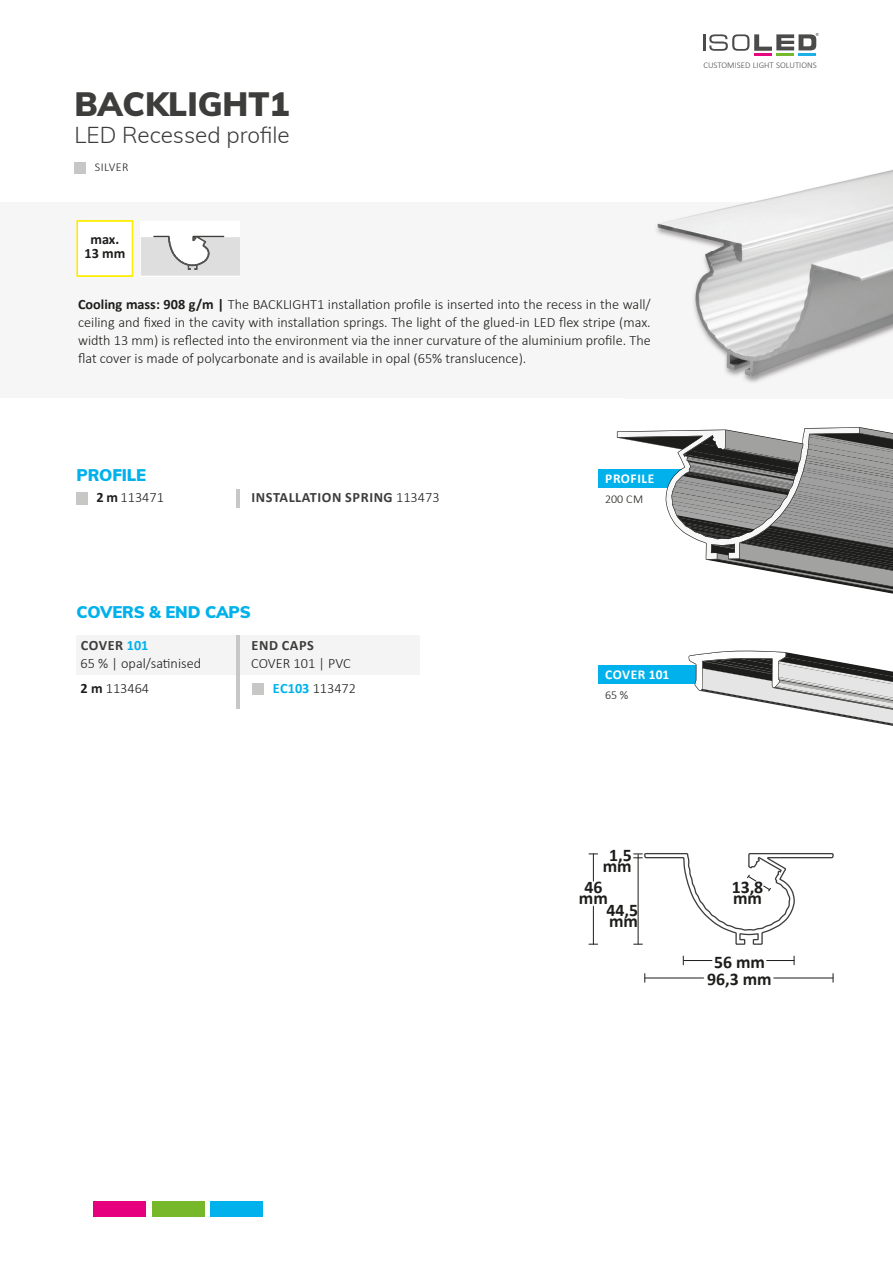
<style>
.page{position:relative;width:893px;height:1263px;background:#fff}
.page>*{position:absolute;margin:0;border:0;box-sizing:border-box;transform-origin:0 0}
.t1{font:900 33px "Muli";color:#3d3d3c}
.t2{font:300 22.5px "Muli";color:#3d3d3c}
.t3{font:700 17.85px "Calibri";color:#1d1d1b}
.t4{font:900 16.5px "Muli";letter-spacing:-.01em;color:#00b1eb}
.t5{font:300 14.25px/18px "Calibri";color:#1d1d1b}
.t6{font:700 14.25px "Calibri";letter-spacing:.04em;color:#3d3d3c}
.t7{font:700 14.25px/13.5px "Calibri";color:#1d1d1b;text-align:center}
.t8{font:700 13.5px "Calibri";letter-spacing:.04em;color:#fff}
.t9{font:300 12px "Calibri";letter-spacing:.04em;color:#1d1d1b}
.t10{font:300 8.85px "Calibri";color:#4b4b4a}
.s1{font-weight:700}
.s2{font-weight:300;color:#1d1d1b}
.s3{font-weight:700;color:#3d3d3c}
.s4{font-weight:700;color:#00b1eb}
</style>
<div class="page">
<div style="left:1px;top:202px;width:892px;height:196px;background:#f6f6f6"></div>
<img style="left:656px;top:170px;width:237px;height:213px">
<svg style="left:703px;top:33px;width:116px;height:23px"></svg>
<div style="left:94px;top:1201px;width:52px;height:15px;background:#e6007e"></div>
<div style="left:210px;top:1201px;width:53px;height:15px;background:#00b1eb"></div>
<div style="left:152px;top:1201px;width:52px;height:15px;background:#76b82a"></div>
<div style="left:598px;top:469px;width:151px;height:19px;background:#00b1eb"></div>
<div style="left:598px;top:666px;width:151px;height:18px;background:#00b1eb"></div>
<img style="left:77px;top:220px;width:56px;height:57px">
<img style="left:76px;top:226px;width:58px;height:44px">
<img style="left:77px;top:226px;width:56px;height:44px">
<div style="left:75px;top:162px;width:11px;height:12px;background:#c7c7c6"></div>
<svg style="left:617px;top:427px;width:276px;height:167px"></svg>
<svg style="left:688px;top:651px;width:205px;height:75px"></svg>
<div style="left:77px;top:635px;width:343px;height:40px;background:#f4f4f4"></div>
<hr style="left:236px;top:635px;width:3px;height:73px;background:#c7c7c6">
<hr style="left:236px;top:489px;width:3px;height:18px;background:#c7c7c6">
<div style="left:252px;top:683px;width:12px;height:12px;background:#c7c7c6"></div>
<div style="left:77px;top:492px;width:11px;height:13px;background:#c7c7c6"></div>
<hr style="left:593px;top:906px;width:1px;height:38px;background:#1d1d1b">
<svg style="left:589px;top:853px;width:9px;height:28px"></svg>
<svg style="left:634px;top:853px;width:200px;height:129px"></svg>
<div style="left:141px;top:221px;width:99px;height:55px;background:#fff"></div>
<svg style="left:141px;top:236px;width:99px;height:40px"></svg>
<h1 class="t1" style="left:74px;top:80px;width:216px">BACKLIGHT1</h1>
<h2 class="t2" style="left:74px;top:119px;width:217px">LED Recessed profile</h2>
<p class="t9" style="left:95px;top:160px;width:35px">SILVER</p>
<p class="t7" style="left:84px;top:232px;width:42px">max.<br>13 mm</p>
<p class="t5" style="left:78px;top:295px;width:574px;text-align:justify"><span class="s1">Cooling mass: 908 g/m |</span> The BACKLIGHT1 installation profile is inserted into the recess in the wall/ ceiling and fixed in the cavity with installation springs. The light of the glued-in LED flex stripe (max. width 13 mm) is reflected into the environment via the inner curvature of the aluminium profile. The flat cover is made of polycarbonate and is available in opal (65% translucence).</p>
<p class="t4" style="left:77px;top:463px;width:71px">PROFILE</p>
<p class="t5" style="left:97px;top:488px;width:69px"><span class="s1">2 m</span> 113471</p>
<p class="t6" style="left:252px;top:487px;width:189px">INSTALLATION SPRING <span class="s2">113473</span></p>
<p class="t8" style="left:605px;top:469px;width:51px">PROFILE</p>
<p class="t9" style="left:605px;top:491px;width:40px">200 CM</p>
<p class="t10" style="left:703px;top:60px;width:115px">CUSTOMISED LIGHT SOLUTIONS</p>
<p class="t4" style="left:77px;top:600px;width:176px">COVERS &amp; END CAPS</p>
<p class="t5" style="left:81px;top:636px;width:122px"><span class="s3">COVER</span> <span class="s4">101<br></span>65 % | opal/satinised</p>
<p class="t5" style="left:81px;top:679px;width:70px"><span class="s1">2 m</span> 113464</p>
<p class="t6" style="left:252px;top:635px;width:64px">END CAPS</p>
<p class="t5" style="left:273px;top:651px;width:85px;line-height:25px;text-indent:-21px">COVER 101 | PVC<br><span class="s4">EC103</span> 113472</p>
<p class="t8" style="left:605px;top:665px;width:66px">COVER 101</p>
<p class="t9" style="left:605px;top:688px;width:25px">65 %</p>
<p class="t3" style="left:609px;top:842px;width:24px">1,5</p>
<p class="t3" style="left:603px;top:853px;width:30px">mm</p>
<p class="t3" style="left:606px;top:897px;width:33px">44,5</p>
<p class="t3" style="left:609px;top:908px;width:30px">mm</p>
<p class="t3" style="left:584px;top:875px;width:20px">46</p>
<p class="t3" style="left:579px;top:886px;width:30px">mm</p>
<p class="t3" style="left:732px;top:874px;width:33px">13,8</p>
<p class="t3" style="left:733px;top:885px;width:30px">mm</p>
<p class="t3" style="left:714px;top:949px;width:53px">56 mm</p>
<p class="t3" style="left:707px;top:967px;width:66px">96,3 mm</p>
</div>
